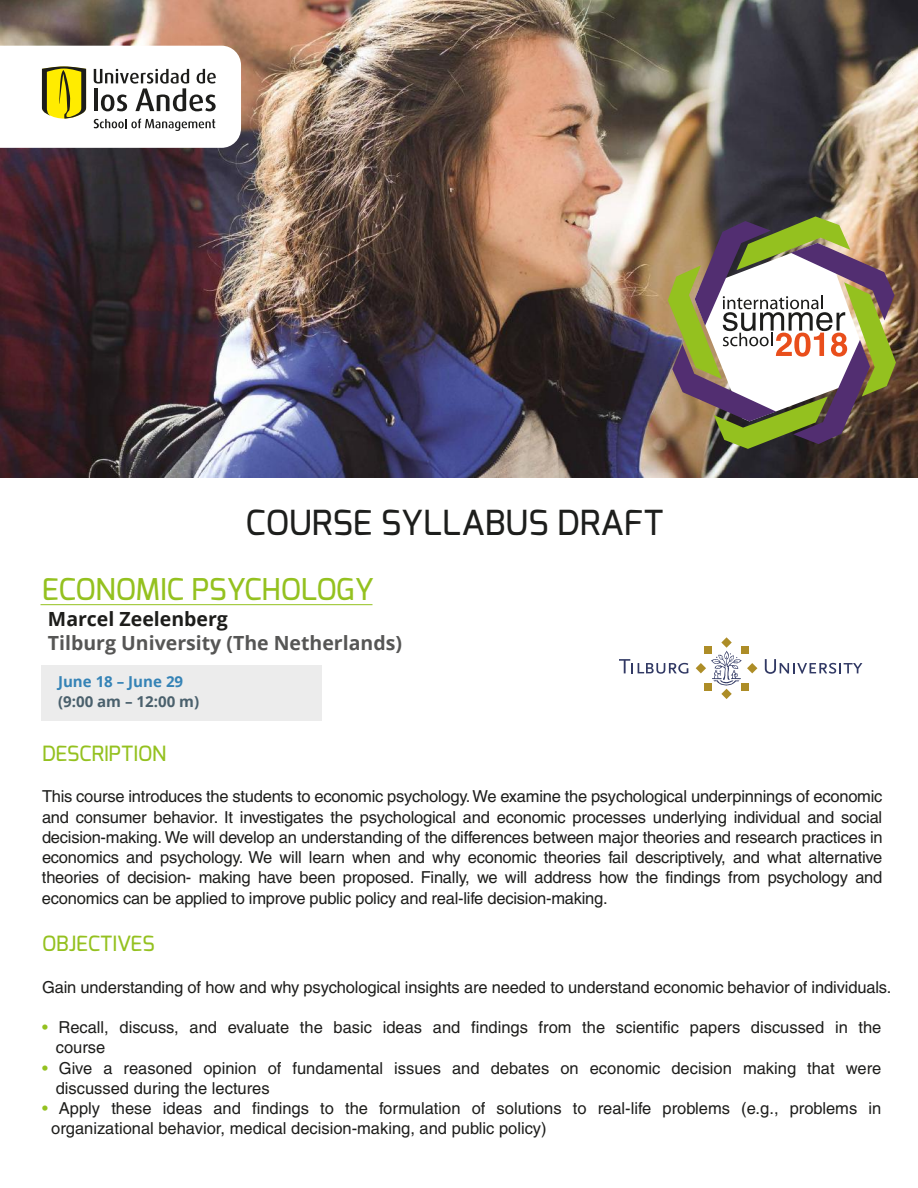
<style>
.page{position:relative;width:918px;height:1188px;background:#fff}
.page>*{position:absolute;margin:0;border:0;box-sizing:border-box;transform-origin:0 0}
.t1{font:500 34.5px "Exo";color:#1d1e1c}
.t2{font:500 30px "Exo";color:#94c11f}
.t3{font:500 21px "Exo";color:#94c11f}
.t4{font:700 19.5px "Open Sans";color:#565655}
.t5{font:700 19.5px "Open Sans";color:#1d1d1b}
.t6{font:16.5px/20.2px "Helvetica";color:#1d1d1b}
.t7{font:700 15.15px "Open Sans";color:#4a606c}
.t8{font:700 15.15px "Open Sans";color:#3583b6}
.s1{color:#94c11f}
</style>
<div class="page">
<div style="left:41px;top:665px;width:280px;height:56px;background:#ececec"></div>
<img style="left:0;top:0;width:918px;height:477px">
<img style="left:668px;top:216px;width:228px;height:233px">
<svg style="left:0;top:46px;width:241px;height:102px"></svg>
<hr style="left:40px;top:604px;width:332px;height:1px;background:#94c11f">
<svg style="left:696px;top:637px;width:61px;height:62px"></svg>
<svg style="left:619px;top:659px;width:69px;height:15px"></svg>
<svg style="left:765px;top:659px;width:97px;height:15px"></svg>
<h1 class="t1" style="left:246px;top:500px;width:419px">COURSE SYLLABUS DRAFT</h1>
<h2 class="t2" style="left:42px;top:570px;width:333px">ECONOMIC PSYCHOLOGY</h2>
<p class="t5" style="left:48px;top:606px;width:181px">Marcel Zeelenberg</p>
<p class="t4" style="left:48px;top:629px;width:356px">Tilburg University (The Netherlands)</p>
<p class="t8" style="left:58px;top:671px;width:127px">June 18 – June 29</p>
<p class="t7" style="left:58px;top:691px;width:143px">(9:00 am – 12:00 m)</p>
<p class="t3" style="left:42px;top:740px;width:126px">DESCRIPTION</p>
<p class="t6" style="left:42px;top:787px;width:842px;text-align:justify">This course introduces the students to economic psychology.We examine the psychological underpinnings of economic and consumer behavior. It investigates the psychological and economic processes underlying individual and social decision-making. We will develop an understanding of the differences between major theories and research practices in economics and psychology. We will learn when and why economic theories fail descriptively, and what alternative theories of decision- making have been proposed. Finally, we will address how the findings from psychology and economics can be applied to improve public policy and real-life decision-making.</p>
<p class="t3" style="left:42px;top:930px;width:114px">OBJECTIVES</p>
<p class="t6" style="left:42px;top:977px;width:851px">Gain understanding of how and why psychological insights are needed to understand economic behavior of individuals.</p>
<p class="t6" style="left:56px;top:1017px;width:827px;text-indent:-14px"><span class="s1">•</span> Recall, discuss, and evaluate the basic ideas and findings from the scientific papers discussed in the course</p>
<p class="t6" style="left:56px;top:1058px;width:827px;text-indent:-14px"><span class="s1">•</span> Give a reasoned opinion of fundamental issues and debates on economic decision making that were discussed during the lectures</p>
<p class="t6" style="left:51px;top:1098px;width:832px;text-indent:-9px"><span class="s1">•</span> Apply these ideas and findings to the formulation of solutions to real-life problems (e.g., problems in organizational behavior, medical decision-making, and public policy)</p>
</div>
